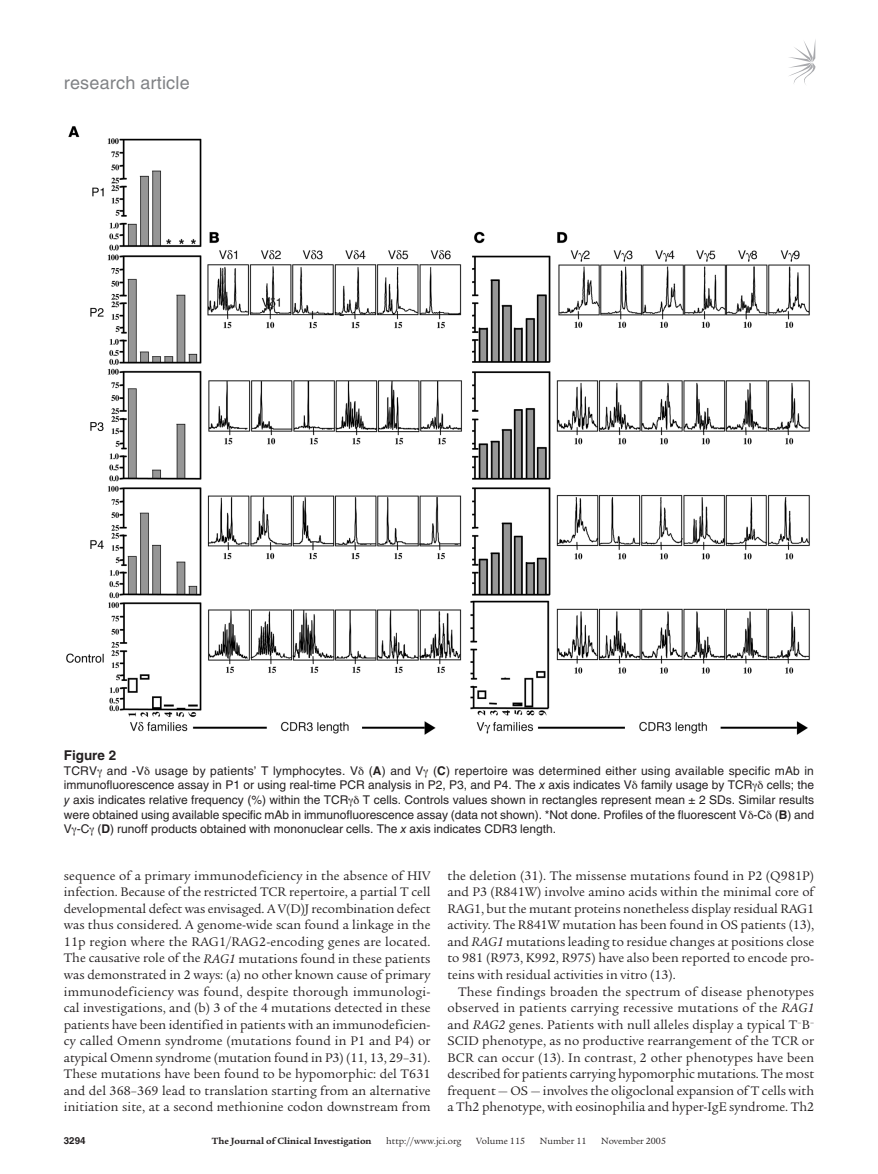
<style>
.page{position:relative;width:878px;height:1174px;background:#fff}
.page>*{position:absolute;margin:0;border:0;box-sizing:border-box;transform-origin:0 0}
.t1{font:18px "Helvetica LT Std";letter-spacing:.01em;color:#808285}
.t2{font:13.5px/16.5px "Legacy Serif Std";color:#231f20;text-align:justify}
.t3{font:700 13.5px "Helvetica LT Std";color:#231f20}
.t4{font:12px/14.7px "Helvetica LT Std";color:#231f20;text-align:justify}
.t5{font:9.75px "Legacy Serif Std";color:#231f20}
.t6{font:700 9.75px "Legacy Serif Std";color:#231f20}
.t7{font:700 9.75px "Helvetica LT Std";color:#231f20}
.s1{font-weight:700}
.s2{font-style:italic}
</style>
<div class="page">
<svg style="left:789px;top:41px;width:26px;height:44px"></svg>
<img style="left:66px;top:126px;width:744px;height:609px">
<h1 class="t1" style="left:64px;top:72px;width:127px">research article</h1>
<p class="t3" style="left:64px;top:747px;width:54px">Figure 2</p>
<p class="t4" style="left:64px;top:763px;width:751px">TCRV and -V usage by patients’ T lymphocytes. V (<span class="s1">A</span>) and V (<span class="s1">C</span>) repertoire was determined either using available specific mAb in immunofluorescence assay in P1 or using real-time PCR analysis in P2, P3, and P4. The <span class="s2">x</span> axis indicates V family usage by TCR cells; the <span class="s2">y</span> axis indicates relative frequency (%) within the TCR T cells. Controls values shown in rectangles represent mean ± 2 SDs. Similar results were obtained using available specific mAb in immunofluorescence assay (data not shown). *Not done. Profiles of the fluorescent V -C (<span class="s1">B</span>) and V -C (<span class="s1">D</span>) runoff products obtained with mononuclear cells. The <span class="s2">x</span> axis indicates CDR3 length.</p>
<p class="t2" style="left:64px;top:867px;width:368px">sequence of a primary immunodeficiency in the absence of HIV infection. Because of the restricted TCR repertoire, a partial T cell developmental defect was envisaged. A V(D)J recombination defect was thus considered. A genome-wide scan found a linkage in the 11p region where the RAG1/RAG2-encoding genes are located.<br>The causative role of the <span class="s2">RAG1</span> mutations found in these patients was demonstrated in 2 ways: (a) no other known cause of primary immunodeficiency was found, despite thorough immunologi&shy;cal investigations, and (b) 3 of the 4 mutations detected in these patients have been identified in patients with an immunodeficien&shy;cy called Omenn syndrome (mutations found in P1 and P4) or atypical Omenn syndrome (mutation found in P3) (11, 13, 29–31).<br>These mutations have been found to be hypomorphic: del T631 and del 368–369 lead to translation starting from an alternative initiation site, at a second methionine codon downstream from</p>
<p class="t2" style="left:447px;top:867px;width:368px">the deletion (31). The missense mutations found in P2 (Q981P) and P3 (R841W) involve amino acids within the minimal core of RAG1, but the mutant proteins nonetheless display residual RAG1 activity. The R841W mutation has been found in OS patients (13), and <span class="s2">RAG1</span> mutations leading to residue changes at positions close to 981 (R973, K992, R975) have also been reported to encode pro&shy;teins with residual activities in vitro (13).</p>
<p class="t2" style="left:447px;top:983px;width:368px;text-indent:11px">These findings broaden the spectrum of disease phenotypes observed in patients carrying recessive mutations of the <span class="s2">RAG1 </span>and <span class="s2">RAG2</span> genes. Patients with null alleles display a typical T<sup>–</sup>B<sup>– </sup>SCID phenotype, as no productive rearrangement of the TCR or BCR can occur (13). In contrast, 2 other phenotypes have been described for patients carrying hypomorphic mutations. The most frequent — OS — involves the oligoclonal expansion of T cells with a Th2 phenotype, with eosinophilia and hyper-IgE syndrome. Th2</p>
<p class="t7" style="left:64px;top:1134px;width:23px">3294</p>
<p class="t6" style="left:212px;top:1135px;width:161px">The Journal of Clinical Investigation</p>
<p class="t5" style="left:386px;top:1135px;width:77px">http://www.jci.org</p>
<p class="t5" style="left:476px;top:1135px;width:50px">Volume 115</p>
<p class="t5" style="left:540px;top:1135px;width:48px">Number 11</p>
<p class="t5" style="left:601px;top:1135px;width:66px">November 2005</p>
</div>
